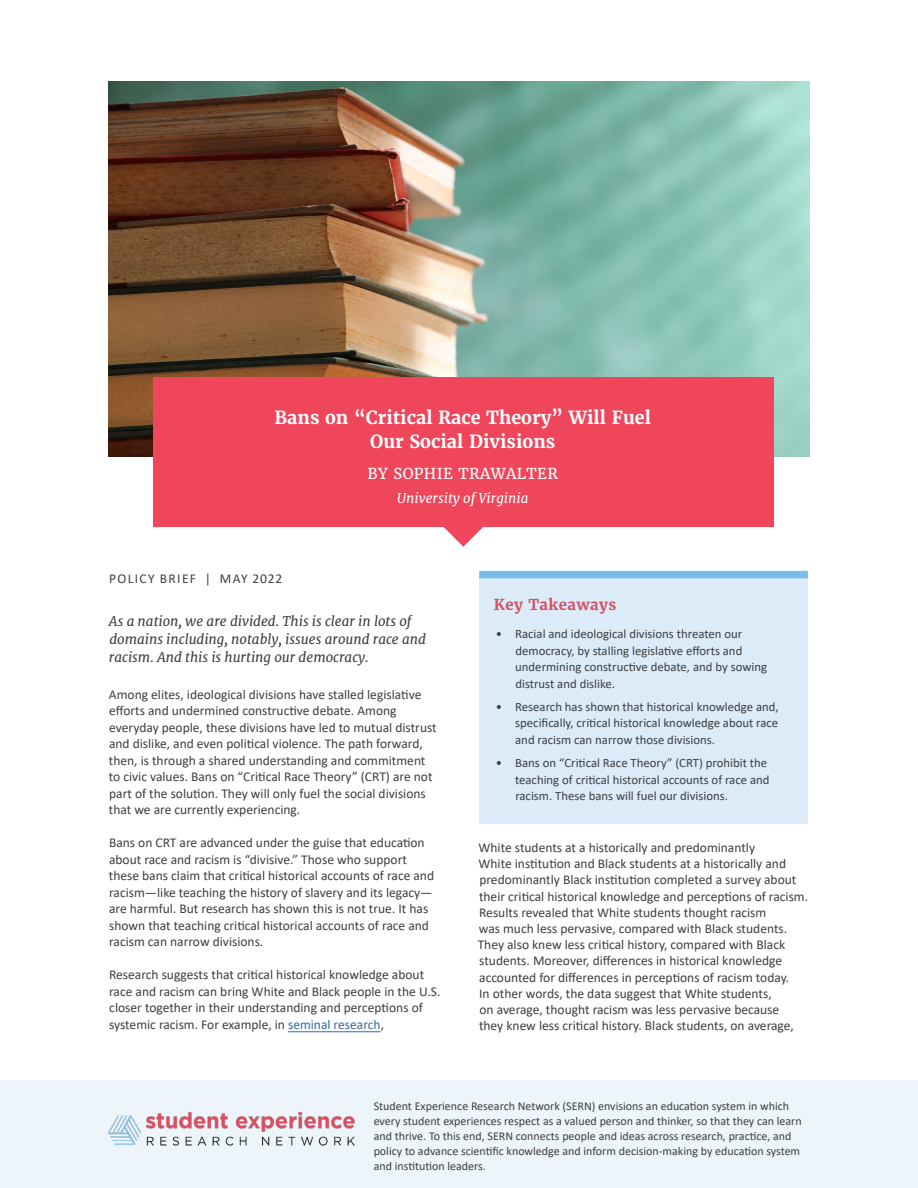
<style>
.page{position:relative;width:918px;height:1188px;background:#fff}
.page>*{position:absolute;margin:0;border:0;box-sizing:border-box;transform-origin:0 0}
.Report_Title{font:700 18px/24px "Merriweather";color:#fff;text-align:center}
.Report_Author{font:15px "Merriweather";letter-spacing:.025em;color:#fff}
.Callout_Title{font:700 15px "Merriweather";letter-spacing:.025em;color:#d55062}
.body{font:13.5px/16.5px "Calibri";color:#3e3e3f}
.Intro_Text{font:italic 13.5px/18px "Merriweather";color:#3e3e3f}
.Report_Author_s_Titl{font:italic 13.5px "Merriweather";color:#fff}
.Report_Date{font:13.5px "Calibri";letter-spacing:.1em;color:#3e3e3f}
.t1{font:12.75px/16.5px "Calibri";color:#3e3e3f}
.Cover_Footer{font:12px/15px "Calibri";color:#3e3e3f}
.s1{color:#3667a4}
</style>
<div class="page">
<div style="left:0;top:1080px;width:918px;height:108px;background:#edf5fb"></div>
<img style="left:109px;top:81px;width:701px;height:376px">
<svg style="left:443px;top:527px;width:40px;height:20px"></svg>
<hr style="left:288px;top:1031px;width:93px;height:1px;background:#3667a4">
<div style="left:153px;top:377px;width:621px;height:150px;background:#ef465b"></div>
<div style="left:479px;top:575px;width:329px;height:79px;background:#dbebf8"></div>
<div style="left:479px;top:571px;width:329px;height:7px;background:#78bde8"></div>
<div style="left:479px;top:622px;width:329px;height:89px;background:#dbebf8"></div>
<div style="left:479px;top:695px;width:329px;height:72px;background:#dbebf8"></div>
<div style="left:479px;top:751px;width:329px;height:73px;background:#dbebf8"></div>
<img style="left:108px;top:1112px;width:247px;height:34px">
<p class="Report_Title" style="left:275px;top:406px;width:378px">Bans on “Critical Race Theory” Will Fuel<br>Our Social Divisions</p>
<p class="Report_Author" style="left:368px;top:464px;width:192px">BY SOPHIE TRAWALTER</p>
<p class="Report_Author_s_Titl" style="left:397px;top:490px;width:133px">University of Virginia</p>
<p class="Report_Date" style="left:109px;top:569px;width:175px">POLICY BRIEF | MAY 2022</p>
<p class="Intro_Text" style="left:109px;top:612px;width:319px">As a nation, we are divided. This is clear in lots of domains including, notably, issues around race and racism. And this is hurting our democracy.</p>
<p class="body" style="left:109px;top:686px;width:329px">Among elites, ideological divisions have stalled legislative efforts and undermined constructive debate. Among everyday people, these divisions have led to mutual distrust and dislike, and even political violence. The path forward, then, is through a shared understanding and commitment to civic values. Bans on “Critical Race Theory” (CRT) are not part of the solution. They will only fuel the social divisions that we are currently experiencing.</p>
<p class="body" style="left:109px;top:834px;width:327px">Bans on CRT are advanced under the guise that education about race and racism is “divisive.” Those who support these bans claim that critical historical accounts of race and racism—like teaching the history of slavery and its legacy— are harmful. But research has shown this is not true. It has shown that teaching critical historical accounts of race and racism can narrow divisions.</p>
<p class="body" style="left:109px;top:966px;width:333px">Research suggests that critical historical knowledge about race and racism can bring White and Black people in the U.S. closer together in their understanding and perceptions of systemic racism. For example, in <span class="s1">seminal research</span>,</p>
<p class="Callout_Title" style="left:494px;top:595px;width:124px">Key Takeaways</p>
<p class="t1" style="left:515px;top:625px;width:253px;text-indent:-19px">• Racial and ideological divisions threaten our democracy, by stalling legislative efforts and undermining constructive debate, and by sowing distrust and dislike.</p>
<p class="t1" style="left:515px;top:698px;width:265px;text-align:justify;text-indent:-19px">• Research has shown that historical knowledge and, specifically, critical historical knowledge about race and racism can narrow those divisions.</p>
<p class="t1" style="left:515px;top:754px;width:256px;text-indent:-19px">• Bans on “Critical Race Theory” (CRT) prohibit the teaching of critical historical accounts of race and racism. These bans will fuel our divisions.</p>
<p class="body" style="left:478px;top:839px;width:332px">White students at a historically and predominantly<br>White institution and Black students at a historically and predominantly Black institution completed a survey about their critical historical knowledge and perceptions of racism.<br>Results revealed that White students thought racism<br>was much less pervasive, compared with Black students.<br>They also knew less critical history, compared with Black students. Moreover, differences in historical knowledge accounted for differences in perceptions of racism today.<br>In other words, the data suggest that White students,<br>on average, thought racism was less pervasive because<br>they knew less critical history. Black students, on average,</p>
<p class="Cover_Footer" style="left:374px;top:1098px;width:430px">Student Experience Research Network (SERN) envisions an education system in which every student experiences respect as a valued person and thinker, so that they can learn and thrive. To this end, SERN connects people and ideas across research, practice, and policy to advance scientific knowledge and inform decision-making by education system and institution leaders.</p>
</div>
